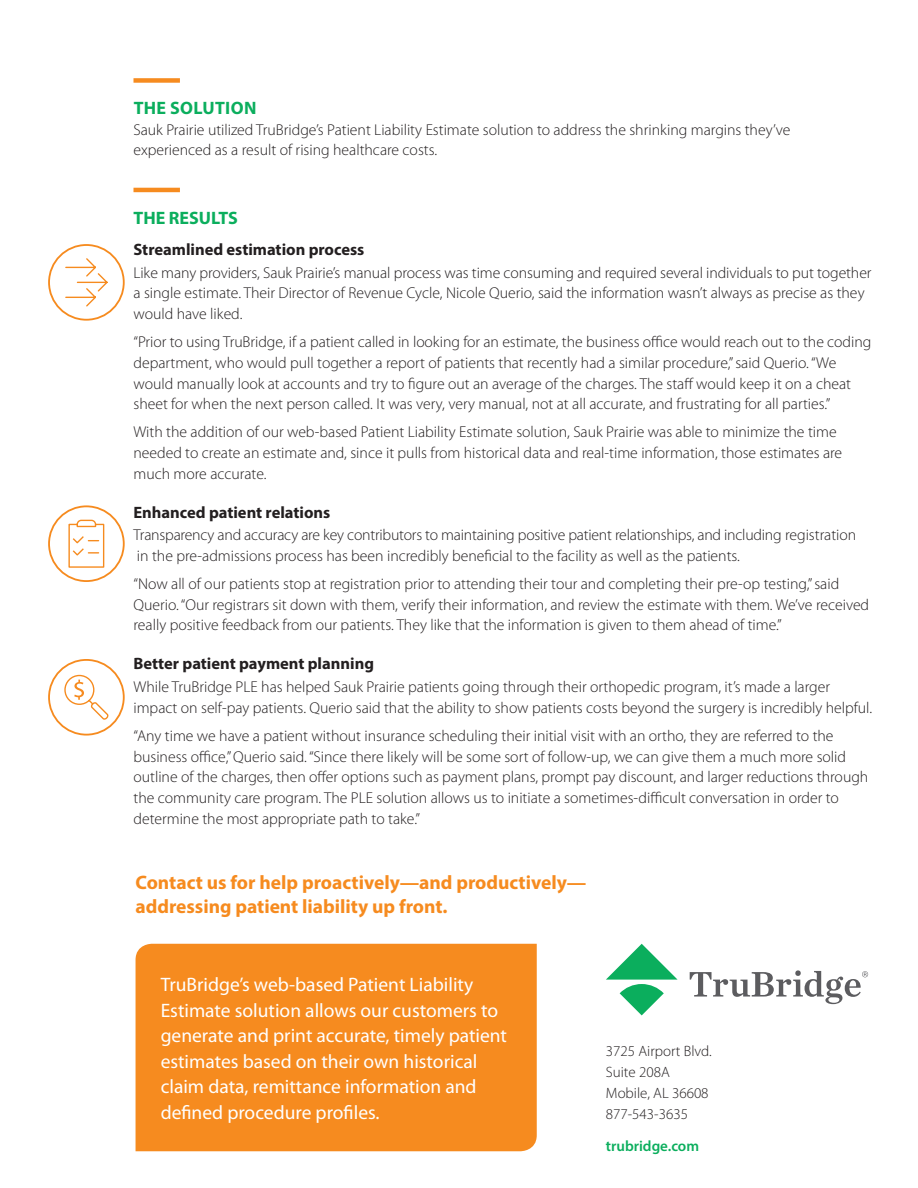
<style>
.page{position:relative;width:918px;height:1188px;background:#fff}
.page>*{position:absolute;margin:0;border:0;box-sizing:border-box;transform-origin:0 0}
.t1{font:19.5px/25.5px "Myriad Pro";color:#fff}
.body{font:700 19.5px/24px "Myriad Pro";color:#f68b1f}
.Headline{font:700 18px "Myriad Pro";letter-spacing:.02em;color:#0bae5d}
.Headline-2{font:700 18px "Myriad Pro";color:#0bae5d}
.subhead{font:700 16.5px "Myriad Pro";color:#231f20}
.Results_Copy{font:300 15.75px/20.7px "Myriad Pro";color:#231f20}
.body-2{font:300 15.75px/20.7px "Myriad Pro";color:#231f20}
.t2{font:300 15px "Myriad Pro";color:#231f20}
.t3{font:600 15px "Myriad Pro";color:#0bae5d}
</style>
<div class="page">
<svg style="left:606px;top:944px;width:72px;height:71px"></svg>
<svg style="left:690px;top:970px;width:178px;height:34px"></svg>
<div style="left:136px;top:944px;width:401px;height:207px;background:#f68b1f"></div>
<div style="left:133px;top:78px;width:47px;height:5px;background:#f68b1f"></div>
<hr style="left:133px;top:188px;width:47px;height:4px;background:#f68b1f">
<svg style="left:65px;top:258px;width:43px;height:49px"></svg>
<div style="left:48px;top:244px;width:77px;height:77px;border:2px solid #f68b1f;border-radius:50%"></div>
<svg style="left:64px;top:674px;width:45px;height:46px"></svg>
<div style="left:48px;top:659px;width:77px;height:77px;border:2px solid #f68b1f;border-radius:50%"></div>
<div style="left:48px;top:505px;width:77px;height:77px;border:2px solid #f68b1f;border-radius:50%"></div>
<svg style="left:68px;top:519px;width:37px;height:49px"></svg>
<p class="Headline" style="left:134px;top:96px;width:124px">THE SOLUTION</p>
<p class="body-2" style="left:133px;top:119px;width:659px">Sauk Prairie utilized TruBridge’s Patient Liability Estimate solution to address the shrinking margins they’ve experienced as a result of rising healthcare costs.</p>
<p class="Headline-2" style="left:133px;top:206px;width:106px">THE RESULTS</p>
<p class="subhead" style="left:133px;top:239px;width:232px">Streamlined estimation process</p>
<p class="Results_Copy" style="left:133px;top:263px;width:740px">Like many providers, Sauk Prairie’s manual process was time consuming and required several individuals to put together a single estimate. Their Director of Revenue Cycle, Nicole Querio, said the information wasn’t always as precise as they would have liked.</p>
<p class="Results_Copy" style="left:133px;top:332px;width:739px">“Prior to using TruBridge, if a patient called in looking for an estimate, the business office would reach out to the coding department, who would pull together a report of patients that recently had a similar procedure,” said Querio. “We would manually look at accounts and try to figure out an average of the charges. The staff would keep it on a cheat sheet for when the next person called. It was very, very manual, not at all accurate, and frustrating for all parties.”</p>
<p class="Results_Copy" style="left:133px;top:422px;width:710px">With the addition of our web-based Patient Liability Estimate solution, Sauk Prairie was able to minimize the time needed to create an estimate and, since it pulls from historical data and real-time information, those estimates are much more accurate.</p>
<p class="subhead" style="left:133px;top:501px;width:198px">Enhanced patient relations</p>
<p class="Results_Copy" style="left:133px;top:525px;width:724px">Transparency and accuracy are key contributors to maintaining positive patient relationships, and including registration in the pre-admissions process has been incredibly beneficial to the facility as well as the patients.</p>
<p class="Results_Copy" style="left:133px;top:574px;width:737px">“Now all of our patients stop at registration prior to attending their tour and completing their pre-op testing,” said<br>Querio. “Our registrars sit down with them, verify their information, and review the estimate with them. We’ve received really positive feedback from our patients. They like that the information is given to them ahead of time.”</p>
<p class="subhead" style="left:133px;top:653px;width:242px">Better patient payment planning</p>
<p class="Results_Copy" style="left:133px;top:677px;width:740px">While TruBridge PLE has helped Sauk Prairie patients going through their orthopedic program, it’s made a larger impact on self-pay patients. Querio said that the ability to show patients costs beyond the surgery is incredibly helpful.</p>
<p class="Results_Copy" style="left:133px;top:726px;width:736px">“Any time we have a patient without insurance scheduling their initial visit with an ortho, they are referred to the business office,” Querio said. “Since there likely will be some sort of follow-up, we can give them a much more solid outline of the charges, then offer options such as payment plans, prompt pay discount, and larger reductions through the community care program. The PLE solution allows us to initiate a sometimes-difficult conversation in order to determine the most appropriate path to take.”</p>
<p class="body" style="left:136px;top:869px;width:452px">Contact us for help proactively—and productively— addressing patient liability up front.</p>
<p class="t1" style="left:161px;top:972px;width:348px">TruBridge’s web-based Patient Liability Estimate solution allows our customers to generate and print accurate, timely patient estimates based on their own historical claim data, remittance information and defined procedure profiles.</p>
<p class="t2" style="left:606px;top:1043px;width:108px">3725 Airport Blvd.</p>
<p class="t2" style="left:606px;top:1064px;width:65px">Suite 208A</p>
<p class="t2" style="left:606px;top:1085px;width:104px">Mobile, AL 36608</p>
<p class="t2" style="left:606px;top:1106px;width:84px">877-543-3635</p>
<p class="t3" style="left:606px;top:1137px;width:95px">trubridge.com</p>
</div>
